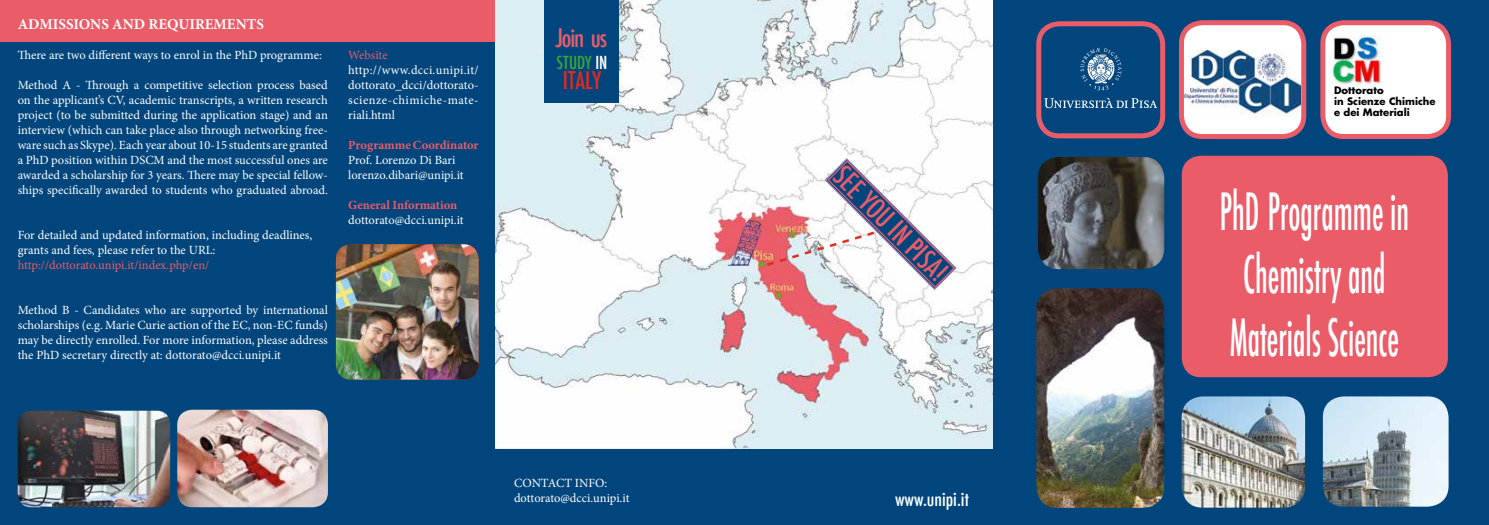
<style>
.page{position:relative;width:1489px;height:525px;background:#fff}
.page>*{position:absolute;margin:0;border:0;box-sizing:border-box;transform-origin:0 0}
.t1{font:500 condensed 50px/63px "Futura";color:#fff;scale:.63 1}
.t2{font:500 condensed 27.5px "Futura";color:#eb5c69}
.t3{font:500 condensed 25px "Futura";letter-spacing:-.05em;color:#eb5c69}
.t4{font:500 condensed 23.75px "Futura";letter-spacing:-.005em;color:#e52a20}
.t5{font:500 condensed 18.75px "Futura";color:#fff}
.t6{font:500 condensed 17.5px "Futura";color:#3fa535}
.t7{font:700 15px "Minion Pro";color:#fff}
.t8{font:12.5px/15px "Minion Pro";color:#fff;text-align:justify}
.t9{font:12.5px "Minion Pro";letter-spacing:-.005em;color:#eb5c69}
.t10{font:700 12.5px "Minion Pro";color:#eb5c69}
.t11{font:700 10px/11.2px "Futura Std";color:#000}
.s1{color:#fff}
</style>
<div class="page">
<div style="left:0;top:0;width:510px;height:524px;background:#00457c"></div>
<div style="left:0;top:0;width:496px;height:41px;background:#eb5c69"></div>
<div style="left:504px;top:392px;width:510px;height:132px;background:#00457c"></div>
<img style="left:495px;top:0;width:497px;height:448px">
<img style="left:726px;top:217px;width:37px;height:49px">
<div style="left:544px;top:0;width:75px;height:103px;background:#00457c"></div>
<svg style="left:764px;top:157px;width:193px;height:134px"></svg>
<div style="left:992px;top:0;width:496px;height:524px;background:#00457c"></div>
<img style="left:1038px;top:157px;width:126px;height:112px">
<div style="left:1036px;top:21px;width:129px;height:117px;border:5px solid #eb5c69;border-radius:20px"></div>
<div style="left:1181px;top:23px;width:122px;height:113px;background:#fff;border-radius:21px"></div>
<div style="left:1178px;top:20px;width:128px;height:119px;border:5px solid #eb5c69;border-radius:21px"></div>
<img style="left:1322px;top:396px;width:126px;height:110px">
<img style="left:1036px;top:288px;width:128px;height:219px">
<div style="left:1181px;top:156px;width:266px;height:221px;background:#eb5c69;border-radius:19px"></div>
<svg style="left:1044px;top:98px;width:113px;height:10px"></svg>
<svg style="left:1080px;top:48px;width:41px;height:42px"></svg>
<div style="left:1322px;top:23px;width:126px;height:113px;background:#fff;border-radius:21px"></div>
<div style="left:1320px;top:20px;width:130px;height:119px;border:5px solid #eb5c69;border-radius:21px"></div>
<img style="left:1181px;top:396px;width:123px;height:111px">
<img style="left:18px;top:410px;width:152px;height:97px">
<img style="left:177px;top:409px;width:151px;height:98px">
<img style="left:336px;top:244px;width:142px;height:135px">
<img style="left:1183px;top:50px;width:117px;height:66px">
<img style="left:1330px;top:35px;width:53px;height:51px">
<p class="t7" style="left:18px;top:13px;width:248px">ADMISSIONS AND REQUIREMENTS</p>
<p class="t8" style="left:18px;top:47px;width:305px">There are two different ways to enrol in the PhD programme:</p>
<p class="t8" style="left:18px;top:77px;width:312px">Method A - Through a competitive selection process based on the applicant’s CV, academic transcripts, a written research project (to be submitted during the application stage) and an interview (which can take place also through networking free&shy;ware such as Skype). Each year about 10-15 students are granted a PhD position within DSCM and the most successful ones are awarded a scholarship for 3 years. There may be special fellow&shy;ships specifically awarded to students who graduated abroad.</p>
<p class="t8" style="left:18px;top:227px;width:296px">For detailed and updated information, including deadlines, grants and fees, please refer to the URL:</p>
<p class="t9" style="left:18px;top:256px;width:193px">http://dottorato.unipi.it/index.php/en/</p>
<p class="t8" style="left:18px;top:302px;width:311px">Method B - Candidates who are supported by international scholarships (e.g. Marie Curie action of the EC, non-EC funds) may be directly enrolled. For more information, please address the PhD secretary directly at: dottorato@dcci.unipi.it</p>
<p class="t9" style="left:348px;top:47px;width:41px">Website</p>
<p class="t8" style="left:348px;top:62px;width:132px">http://www.dcci.unipi.it/ dottorato_dcci/dottorato&shy;scienze-chimiche-mate&shy;riali.html</p>
<p class="t10" style="left:348px;top:136px;width:132px">Programme Coordinator</p>
<p class="t8" style="left:348px;top:152px;width:117px">Prof. Lorenzo Di Bari lorenzo.dibari@unipi.it</p>
<p class="t10" style="left:348px;top:196px;width:111px">General Information</p>
<p class="t8" style="left:348px;top:212px;width:117px">dottorato@dcci.unipi.it</p>
<h3 class="t3" style="left:556px;top:22px;width:53px">Join us</h3>
<h3 class="t6" style="left:556px;top:51px;width:52px">STUDY <span class="s1">IN</span></h3>
<h3 class="t4" style="left:562px;top:65px;width:40px">ITALY</h3>
<p class="t8" style="left:514px;top:475px;width:117px">CONTACT INFO: dottorato@dcci.unipi.it</p>
<h2 class="t2" style="left:850px;top:158px;width:150px;rotate:45deg">SEE YOU IN PISA!</h2>
<h3 class="t5" style="left:895px;top:486px;width:75px">www.unipi.it</h3>
<p class="t11" style="left:1333px;top:84px;width:103px">Dottorato<br>in Scienze Chimiche e dei Materiali</p>
<h1 class="t1" style="left:1219px;top:180px;width:302px">PhD Programme in<br>Chemistry and<br>Materials Science</h1>
</div>
